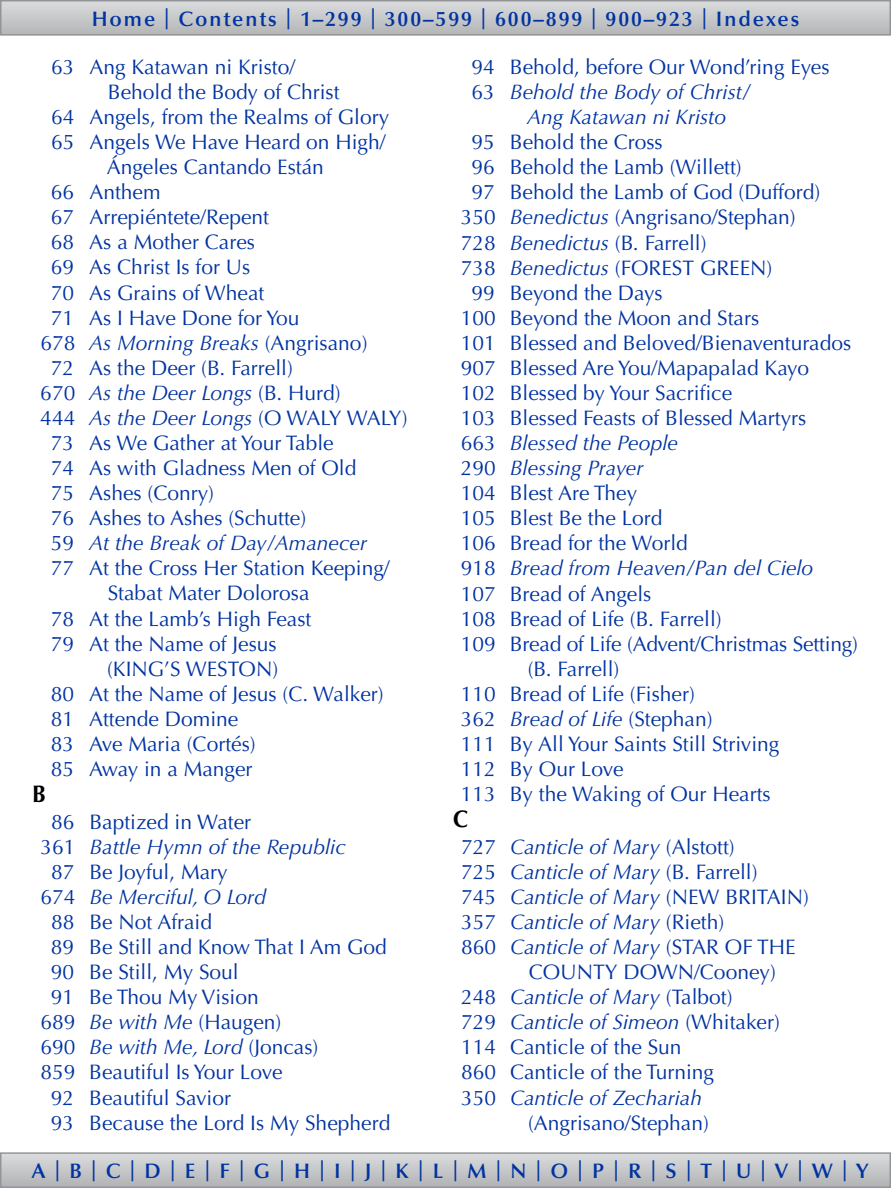
<style>
.page{position:relative;width:891px;height:1188px;background:#fff}
.page>*{position:absolute;margin:0;border:0;box-sizing:border-box;transform-origin:0 0}
.t1{font:700 24px "Optima LT Std";color:#000;scale:.94 1}
.t2{font:21px "Optima LT Std";color:#0033a1}
.t3{font:italic 21px "Optima LT Std";color:#0033a1}
.t4{font:600 21px "Optima LT Std";letter-spacing:.09em;color:#0033a1}
.t5{font:21px "Optima LT Std";letter-spacing:-.02em;color:#0033a1}
.s1{font-style:normal}
.s2{font-style:italic}
</style>
<div class="page">
<svg style="left:3px;top:3px;width:885px;height:30px;background:#c6c8ca"></svg>
<div style="left:0;top:0;width:891px;height:36px;border:2px solid #939598"></div>
<svg style="left:3px;top:1155px;width:885px;height:30px;background:#c5c7c9"></svg>
<div style="left:0;top:1152px;width:891px;height:36px;border:2px solid #939598"></div>
<p class="t4" style="left:92px;top:6px;width:709px">Home | Contents | 1–299 | 300–599 | 600–899 | 900–923 | Indexes</p>
<p class="t2" style="left:51px;top:55px;width:246px">63 Ang Katawan ni Kristo/</p>
<p class="t2" style="left:108px;top:80px;width:233px">Behold the Body of Christ</p>
<p class="t2" style="left:51px;top:105px;width:340px">64 Angels, from the Realms of Glory</p>
<p class="t2" style="left:51px;top:130px;width:336px">65 Angels We Have Heard on High/</p>
<p class="t2" style="left:107px;top:155px;width:219px">Ángeles Cantando Están</p>
<p class="t2" style="left:51px;top:180px;width:111px">66 Anthem</p>
<p class="t2" style="left:51px;top:205px;width:220px">67 Arrepiéntete/Repent</p>
<p class="t2" style="left:51px;top:230px;width:206px">68 As a Mother Cares</p>
<p class="t2" style="left:51px;top:255px;width:201px">69 As Christ Is for Us</p>
<p class="t2" style="left:51px;top:280px;width:215px">70 As Grains of Wheat</p>
<p class="t2" style="left:51px;top:305px;width:250px">71 As I Have Done for You</p>
<p class="t3" style="left:40px;top:330px;width:329px"><span class="s1">678</span> As Morning Breaks <span class="s1">(Angrisano)</span></p>
<p class="t2" style="left:51px;top:355px;width:244px">72 As the Deer (B. Farrell)</p>
<p class="t3" style="left:40px;top:380px;width:302px"><span class="s1">670</span> As the Deer Longs <span class="s1">(B. Hurd)</span></p>
<p class="t5" style="left:40px;top:406px;width:369px">444 <span class="s2">As the Deer Longs</span> (O WALY WALY)</p>
<p class="t2" style="left:51px;top:431px;width:284px">73 As We Gather at Your Table</p>
<p class="t2" style="left:51px;top:456px;width:307px">74 As with Gladness Men of Old</p>
<p class="t2" style="left:51px;top:481px;width:165px">75 Ashes (Conry)</p>
<p class="t2" style="left:51px;top:506px;width:257px">76 Ashes to Ashes (Schutte)</p>
<p class="t3" style="left:51px;top:531px;width:318px"><span class="s1">59</span> At the Break of Day/Amanecer</p>
<p class="t2" style="left:51px;top:556px;width:340px">77 At the Cross Her Station Keeping/</p>
<p class="t2" style="left:108px;top:581px;width:203px">Stabat Mater Dolorosa</p>
<p class="t2" style="left:51px;top:606px;width:262px">78 At the Lamb’s High Feast</p>
<p class="t2" style="left:51px;top:631px;width:228px">79 At the Name of Jesus</p>
<p class="t2" style="left:107px;top:656px;width:173px">(KING’S WESTON)</p>
<p class="t2" style="left:51px;top:681px;width:334px">80 At the Name of Jesus (C. Walker)</p>
<p class="t2" style="left:51px;top:707px;width:189px">81 Attende Domine</p>
<p class="t2" style="left:51px;top:732px;width:206px">83 Ave Maria (Cortés)</p>
<p class="t2" style="left:51px;top:757px;width:203px">85 Away in a Manger</p>
<p class="t1" style="left:32px;top:780px;width:16px">B</p>
<p class="t2" style="left:51px;top:809px;width:202px">86 Baptized in Water</p>
<p class="t3" style="left:40px;top:834px;width:307px"><span class="s1">361</span> Battle Hymn of the Republic</p>
<p class="t2" style="left:51px;top:860px;width:178px">87 Be Joyful, Mary</p>
<p class="t3" style="left:40px;top:885px;width:227px"><span class="s1">674</span> Be Merciful, O Lord</p>
<p class="t2" style="left:51px;top:910px;width:163px">88 Be Not Afraid</p>
<p class="t2" style="left:51px;top:935px;width:337px">89 Be Still and Know That I Am God</p>
<p class="t2" style="left:51px;top:960px;width:189px">90 Be Still, My Soul</p>
<p class="t2" style="left:51px;top:985px;width:209px">91 Be Thou My Vision</p>
<p class="t2" style="left:40px;top:1010px;width:243px">689 <span class="s2">Be with Me</span> (Haugen)</p>
<p class="t3" style="left:40px;top:1035px;width:280px"><span class="s1">690</span> Be with Me, Lord <span class="s1">(Joncas)</span></p>
<p class="t2" style="left:40px;top:1060px;width:244px">859 Beautiful Is Your Love</p>
<p class="t2" style="left:51px;top:1085px;width:182px">92 Beautiful Savior</p>
<p class="t2" style="left:51px;top:1110px;width:341px">93 Because the Lord Is My Shepherd</p>
<p class="t2" style="left:472px;top:55px;width:360px">94 Behold, before Our Wond’ring Eyes</p>
<p class="t3" style="left:471px;top:80px;width:280px"><span class="s1">63</span> Behold the Body of Christ/</p>
<p class="t3" style="left:527px;top:105px;width:201px">Ang Katawan ni Kristo</p>
<p class="t2" style="left:472px;top:130px;width:193px">95 Behold the Cross</p>
<p class="t2" style="left:471px;top:155px;width:272px">96 Behold the Lamb (Willett)</p>
<p class="t2" style="left:471px;top:180px;width:350px">97 Behold the Lamb of God (Dufford)</p>
<p class="t2" style="left:461px;top:205px;width:336px">350 <span class="s2">Benedictus</span> (Angrisano/Stephan)</p>
<p class="t2" style="left:461px;top:230px;width:247px">728 <span class="s2">Benedictus</span> (B. Farrell)</p>
<p class="t2" style="left:461px;top:255px;width:313px">738 <span class="s2">Benedictus</span> (FOREST GREEN)</p>
<p class="t2" style="left:471px;top:280px;width:193px">99 Beyond the Days</p>
<p class="t2" style="left:461px;top:305px;width:300px">100 Beyond the Moon and Stars</p>
<p class="t2" style="left:461px;top:331px;width:392px">101 Blessed and Beloved/Bienaventurados</p>
<p class="t2" style="left:461px;top:356px;width:350px">907 Blessed Are You/Mapapalad Kayo</p>
<p class="t2" style="left:461px;top:381px;width:273px">102 Blessed by Your Sacrifice</p>
<p class="t2" style="left:461px;top:406px;width:347px">103 Blessed Feasts of Blessed Martyrs</p>
<p class="t3" style="left:461px;top:431px;width:219px"><span class="s1">663</span> Blessed the People</p>
<p class="t3" style="left:461px;top:456px;width:184px"><span class="s1">290</span> Blessing Prayer</p>
<p class="t2" style="left:461px;top:481px;width:178px">104 Blest Are They</p>
<p class="t2" style="left:461px;top:506px;width:203px">105 Blest Be the Lord</p>
<p class="t2" style="left:461px;top:531px;width:229px">106 Bread for the World</p>
<p class="t3" style="left:461px;top:556px;width:354px"><span class="s1">918</span> Bread from Heaven/Pan del Cielo</p>
<p class="t2" style="left:461px;top:581px;width:192px">107 Bread of Angels</p>
<p class="t2" style="left:461px;top:606px;width:262px">108 Bread of Life (B. Farrell)</p>
<p class="t2" style="left:461px;top:631px;width:399px">109 Bread of Life (Advent/Christmas Setting)</p>
<p class="t2" style="left:528px;top:656px;width:93px">(B. Farrell)</p>
<p class="t2" style="left:461px;top:682px;width:236px">110 Bread of Life (Fisher)</p>
<p class="t2" style="left:461px;top:707px;width:253px">362 <span class="s2">Bread of Life</span> (Stephan)</p>
<p class="t2" style="left:461px;top:732px;width:320px">111 By All Your Saints Still Striving</p>
<p class="t2" style="left:461px;top:757px;width:164px">112 By Our Love</p>
<p class="t2" style="left:461px;top:782px;width:311px">113 By the Waking of Our Hearts</p>
<p class="t1" style="left:453px;top:805px;width:18px">C</p>
<p class="t3" style="left:461px;top:834px;width:275px"><span class="s1">727</span> Canticle of Mary <span class="s1">(Alstott)</span></p>
<p class="t2" style="left:461px;top:860px;width:298px">725 <span class="s2">Canticle of Mary</span> (B. Farrell)</p>
<p class="t2" style="left:461px;top:885px;width:349px">745 <span class="s2">Canticle of Mary</span> (NEW BRITAIN)</p>
<p class="t3" style="left:461px;top:910px;width:265px"><span class="s1">357</span> Canticle of Mary <span class="s1">(Rieth)</span></p>
<p class="t3" style="left:461px;top:935px;width:336px"><span class="s1">860</span> Canticle of Mary <span class="s1">(STAR OF THE</span></p>
<p class="t2" style="left:529px;top:960px;width:249px">COUNTY DOWN/Cooney)</p>
<p class="t3" style="left:461px;top:985px;width:273px"><span class="s1">248</span> Canticle of Mary <span class="s1">(Talbot)</span></p>
<p class="t3" style="left:461px;top:1010px;width:320px"><span class="s1">729</span> Canticle of Simeon <span class="s1">(Whitaker)</span></p>
<p class="t2" style="left:461px;top:1035px;width:222px">114 Canticle of the Sun</p>
<p class="t2" style="left:461px;top:1060px;width:255px">860 Canticle of the Turning</p>
<p class="t3" style="left:461px;top:1085px;width:243px"><span class="s1">350</span> Canticle of Zechariah</p>
<p class="t2" style="left:528px;top:1110px;width:182px">(Angrisano/Stephan)</p>
<p class="t4" style="left:32px;top:1159px;width:838px">A|B|C|D|E|F|G|H|I|J|K|L|M|N|O|P|R|S|T|U|V|W|Y</p>
</div>
